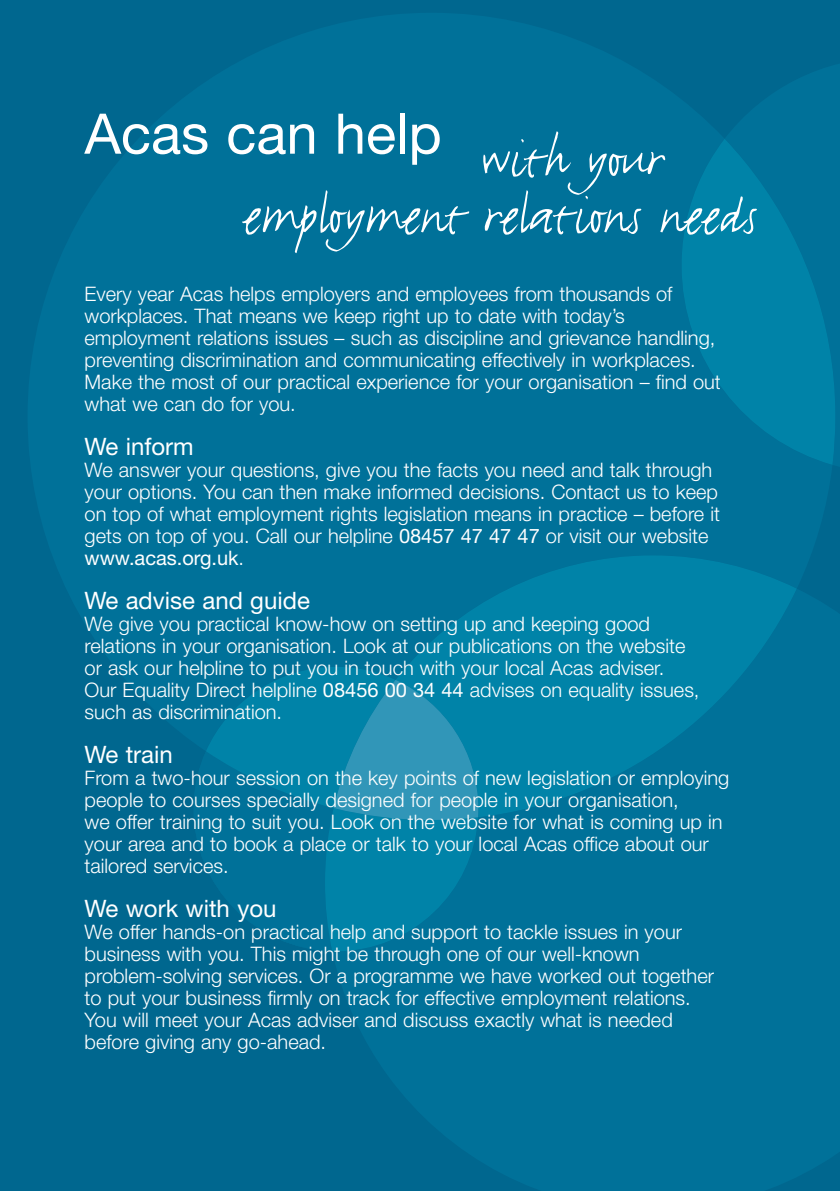
<style>
.page{position:relative;width:840px;height:1191px;background:#fff}
.page>*{position:absolute;margin:0;border:0;box-sizing:border-box;transform-origin:0 0}
.t1{font:60px "FF Justlefthand";color:#fff}
.t2{font:56px "Helvetica Neue";color:#fff}
.t3{font:24px "Helvetica Neue";color:#fff}
.t4{font:300 20px/22px "Helvetica Neue";color:#fff}
.s1{font-family:"FF Justlefthand";font-size:60px}
.s2{font-weight:400}
</style>
<div class="page">
<div style="left:0;top:0;width:839px;height:1191px;background:#007199"></div>
<svg style="left:406px;top:555px;width:390px;height:262px;fill:#0083a8"></svg>
<svg style="left:206px;top:667px;width:272px;height:284px"></svg>
<svg style="left:681px;top:139px;width:153px;height:326px;fill:#0083a8"></svg>
<h2 class="t2" style="left:85px;top:114px;width:580px">Acas can help <span class="s1">with your</span></h2>
<h2 class="t1" style="left:243px;top:194px;width:514px">employment relations needs</h2>
<p class="t4" style="left:85px;top:285px;width:637px">Every year Acas helps employers and employees from thousands of workplaces. That means we keep right up to date with today’s employment relations issues – such as discipline and grievance handling, preventing discrimination and communicating effectively in workplaces.<br>Make the most of our practical experience for your organisation – find out what we can do for you.</p>
<h3 class="t3" style="left:85px;top:438px;width:111px">We inform</h3>
<p class="t4" style="left:85px;top:461px;width:636px">We answer your questions, give you the facts you need and talk through your options. You can then make informed decisions. Contact us to keep on top of what employment rights legislation means in practice – before it gets on top of you. Call our helpline <span class="s2">08457 47 47 47</span> or visit our website <span class="s2">www.acas.org.uk</span>.</p>
<h3 class="t3" style="left:85px;top:592px;width:227px">We advise and guide</h3>
<p class="t4" style="left:85px;top:615px;width:616px">We give you practical know-how on setting up and keeping good relations in your organisation. Look at our publications on the website or ask our helpline to put you in touch with your local Acas adviser.<br>Our Equality Direct helpline <span class="s2">08456 00 34 44</span> advises on equality issues, such as discrimination.</p>
<h3 class="t3" style="left:85px;top:746px;width:90px">We train</h3>
<p class="t4" style="left:85px;top:769px;width:646px">From a two-hour session on the key points of new legislation or employing people to courses specially designed for people in your organisation,<br>we offer training to suit you. Look on the website for what is coming up in your area and to book a place or talk to your local Acas office about our tailored services.</p>
<h3 class="t3" style="left:85px;top:900px;width:193px">We work with you</h3>
<p class="t4" style="left:85px;top:923px;width:630px">We offer hands-on practical help and support to tackle issues in your business with you. This might be through one of our well-known problem-solving services. Or a programme we have worked out together to put your business firmly on track for effective employment relations.<br>You will meet your Acas adviser and discuss exactly what is needed before giving any go-ahead.</p>
</div>
